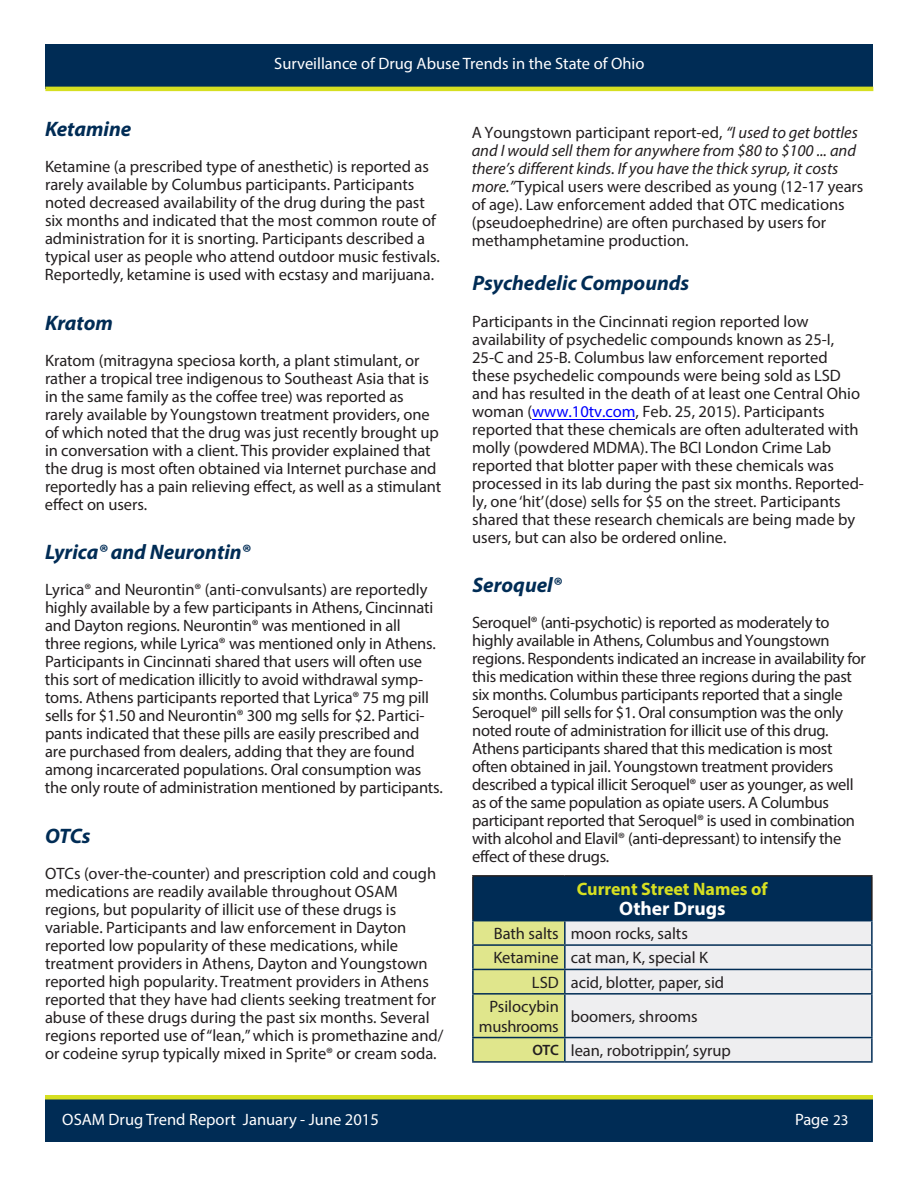
<style>
.page{position:relative;width:918px;height:1188px;background:#fff}
.page>*{position:absolute;margin:0;border:0;box-sizing:border-box;transform-origin:0 0}
.Subtitles_Other_Drug{font:italic 700 21px "Myriad Pro";color:#002c55}
.OSAM_Body_Text{font:700 19.5px "Myriad Pro";color:#fff}
.OSAM_Body_Text-2{font:700 18px "Myriad Pro";color:#d6df21}
.OSAM_Body_Text-3{font:16.5px/18px "Myriad Pro";color:#231f20}
.OSAM_Body_Text-4{font:16.5px/18px "Myriad Pro";letter-spacing:-.02em;color:#231f20}
.t1{font:16.5px "Myriad Pro";color:#fff}
.OSAM_Body_Text-5{font:600 15px "Myriad Pro";color:#231f20}
.s1{font-style:italic}
.s2{color:#00f}
.s3{font-size:15px}
</style>
<div class="page">
<div style="left:45px;top:44px;width:828px;height:45px;background:#002c55"></div>
<hr style="left:45px;top:87px;width:828px;height:4px;background:#d6df21">
<div style="left:45px;top:1097px;width:828px;height:45px;background:#002c55"></div>
<div style="left:45px;top:1095px;width:828px;height:5px;background:#d6df21"></div>
<hr style="left:533px;top:419px;width:102px;height:1px;background:#00f">
<div style="left:473px;top:876px;width:399px;height:45px;background:#002c55"></div>
<svg style="left:474px;top:921px;width:397px;height:140px;background:#e8ead7"></svg>
<hr style="left:472px;top:875px;width:93px;height:2px;background:#231f20">
<hr style="left:472px;top:877px;width:2px;height:43px;background:#231f20">
<hr style="left:565px;top:875px;width:308px;height:2px;background:#231f20">
<hr style="left:871px;top:877px;width:2px;height:43px;background:#231f20">
<hr style="left:472px;top:920px;width:93px;height:1px;background:#002c55">
<hr style="left:472px;top:921px;width:2px;height:23px;background:#002c55">
<hr style="left:565px;top:920px;width:308px;height:1px;background:#002c55">
<hr style="left:564px;top:921px;width:2px;height:23px;background:#002c55">
<hr style="left:871px;top:921px;width:2px;height:23px;background:#002c55">
<hr style="left:472px;top:944px;width:93px;height:2px;background:#002c55">
<hr style="left:472px;top:946px;width:2px;height:23px;background:#002c55">
<hr style="left:565px;top:944px;width:308px;height:2px;background:#002c55">
<hr style="left:564px;top:946px;width:2px;height:23px;background:#002c55">
<hr style="left:871px;top:946px;width:2px;height:23px;background:#002c55">
<hr style="left:472px;top:969px;width:93px;height:1px;background:#002c55">
<hr style="left:472px;top:970px;width:2px;height:23px;background:#002c55">
<hr style="left:565px;top:969px;width:308px;height:1px;background:#002c55">
<hr style="left:564px;top:970px;width:2px;height:23px;background:#002c55">
<hr style="left:871px;top:970px;width:2px;height:23px;background:#002c55">
<hr style="left:472px;top:993px;width:93px;height:2px;background:#002c55">
<hr style="left:472px;top:995px;width:2px;height:42px;background:#002c55">
<hr style="left:565px;top:993px;width:308px;height:2px;background:#002c55">
<hr style="left:564px;top:995px;width:2px;height:42px;background:#002c55">
<hr style="left:871px;top:995px;width:2px;height:42px;background:#002c55">
<hr style="left:472px;top:1037px;width:93px;height:1px;background:#002c55">
<hr style="left:472px;top:1038px;width:2px;height:23px;background:#002c55">
<hr style="left:565px;top:1037px;width:308px;height:1px;background:#002c55">
<hr style="left:564px;top:1038px;width:2px;height:23px;background:#002c55">
<hr style="left:871px;top:1038px;width:2px;height:23px;background:#002c55">
<hr style="left:472px;top:1061px;width:93px;height:2px;background:#002c55">
<hr style="left:565px;top:1061px;width:308px;height:2px;background:#002c55">
<p class="t1" style="left:274px;top:54px;width:372px">Surveillance of Drug Abuse Trends in the State of Ohio</p>
<p class="Subtitles_Other_Drug" style="left:45px;top:116px;width:88px">Ketamine</p>
<p class="OSAM_Body_Text-3" style="left:45px;top:158px;width:396px">Ketamine (a prescribed type of anesthetic) is reported as rarely available by Columbus participants. Participants noted decreased availability of the drug during the past six months and indicated that the most common route of administration for it is snorting. Participants described a typical user as people who attend outdoor music festivals.<br>Reportedly, ketamine is used with ecstasy and marijuana.</p>
<p class="Subtitles_Other_Drug" style="left:45px;top:309px;width:69px">Kratom</p>
<p class="OSAM_Body_Text-3" style="left:45px;top:351px;width:398px">Kratom (mitragyna speciosa korth, a plant stimulant, or rather a tropical tree indigenous to Southeast Asia that is in the same family as the coffee tree) was reported as rarely available by Youngstown treatment providers, one of which noted that the drug was just recently brought up in conversation with a client. This provider explained that the drug is most often obtained via Internet purchase and reportedly has a pain relieving effect, as well as a stimulant effect on users.</p>
<p class="Subtitles_Other_Drug" style="left:45px;top:539px;width:207px">Lyrica® and Neurontin®</p>
<p class="OSAM_Body_Text-3" style="left:45px;top:581px;width:399px">Lyrica® and Neurontin® (anti-convulsants) are reportedly highly available by a few participants in Athens, Cincinnati and Dayton regions. Neurontin® was mentioned in all<br>three regions, while Lyrica® was mentioned only in Athens.<br>Participants in Cincinnati shared that users will often use this sort of medication illicitly to avoid withdrawal symp&shy;toms. Athens participants reported that Lyrica® 75 mg pill sells for $1.50 and Neurontin® 300 mg sells for $2. Partici&shy;pants indicated that these pills are easily prescribed and are purchased from dealers, adding that they are found among incarcerated populations. Oral consumption was the only route of administration mentioned by participants.</p>
<p class="Subtitles_Other_Drug" style="left:45px;top:822px;width:47px">OTCs</p>
<p class="OSAM_Body_Text-3" style="left:45px;top:864px;width:400px">OTCs (over-the-counter) and prescription cold and cough medications are readily available throughout OSAM regions, but popularity of illicit use of these drugs is variable. Participants and law enforcement in Dayton reported low popularity of these medications, while treatment providers in Athens, Dayton and Youngstown reported high popularity. Treatment providers in Athens reported that they have had clients seeking treatment for abuse of these drugs during the past six months. Several regions reported use of“lean,”which is promethazine and/ or codeine syrup typically mixed in Sprite® or cream soda.</p>
<p class="OSAM_Body_Text-3" style="left:472px;top:123px;width:393px">A Youngstown participant report-ed, <span class="s1">“I used to get bottles and I would sell them for anywhere from $80 to $100 ... and there’s different kinds. If you have the thick syrup, it costs more.”</span>Typical users were described as young (12-17 years of age). Law enforcement added that OTC medications (pseudoephedrine) are often purchased by users for methamphetamine production.</p>
<p class="Subtitles_Other_Drug" style="left:472px;top:270px;width:218px">Psychedelic Compounds</p>
<p class="OSAM_Body_Text-3" style="left:472px;top:312px;width:393px">Participants in the Cincinnati region reported low availability of psychedelic compounds known as 25-I, 25-C and 25-B. Columbus law enforcement reported these psychedelic compounds were being sold as LSD and has resulted in the death of at least one Central Ohio woman (<span class="s2">www.10tv.com</span>, Feb. 25, 2015). Participants reported that these chemicals are often adulterated with molly (powdered MDMA). The BCI London Crime Lab reported that blotter paper with these chemicals was processed in its lab during the past six months. Reported&shy;ly, one‘hit’(dose) sells for $5 on the street. Participants shared that these research chemicals are being made by users, but can also be ordered online.</p>
<p class="Subtitles_Other_Drug" style="left:472px;top:571px;width:90px">Seroquel®</p>
<p class="OSAM_Body_Text-4" style="left:472px;top:613px;width:395px">Seroquel® (anti-psychotic) is reported as moderately to highly available in Athens, Columbus andYoungstown regions. Respondents indicated an increase in availability for this medication within these three regions during the past six months. Columbus participants reported that a single Seroquel® pill sells for $1. Oral consumption was the only noted route of administration for illicit use of this drug.<br>Athens participants shared that this medication is most often obtained in jail. Youngstown treatment providers described a typical illicit Seroquel® user as younger, as well as of the same population as opiate users. A Columbus participant reported that Seroquel® is used in combination with alcohol and Elavil® (anti-depressant) to intensify the effect of these drugs.</p>
<p class="OSAM_Body_Text-2" style="left:577px;top:878px;width:192px">Current Street Names of</p>
<p class="OSAM_Body_Text" style="left:619px;top:895px;width:108px">Other Drugs</p>
<p class="OSAM_Body_Text-3" style="left:494px;top:924px;width:67px">Bath salts</p>
<p class="OSAM_Body_Text-3" style="left:571px;top:924px;width:119px">moon rocks, salts</p>
<p class="OSAM_Body_Text-3" style="left:493px;top:949px;width:67px">Ketamine</p>
<p class="OSAM_Body_Text-3" style="left:571px;top:949px;width:139px">cat man, K, special K</p>
<p class="OSAM_Body_Text-3" style="left:532px;top:973px;width:28px">LSD</p>
<p class="OSAM_Body_Text-3" style="left:571px;top:973px;width:155px">acid, blotter, paper, sid</p>
<p class="OSAM_Body_Text-3" style="left:479px;top:997px;width:81px;line-height:19.4px;text-align:right">Psilocybin mushrooms</p>
<p class="OSAM_Body_Text-3" style="left:571px;top:1007px;width:129px">boomers, shrooms</p>
<p class="OSAM_Body_Text-5" style="left:532px;top:1041px;width:28px">OTC</p>
<p class="OSAM_Body_Text-3" style="left:571px;top:1041px;width:162px">lean, robotrippin’, syrup</p>
<p class="t1" style="left:239px;top:1108px;width:130px">January-June 2013</p>
<p class="t1" style="left:795px;top:1109px;width:55px">Page <span class="s3">23</span></p>
<p class="t1" style="left:62px;top:1109px;width:318px">OSAM Drug Trend Report January - June 2015</p>
</div>
